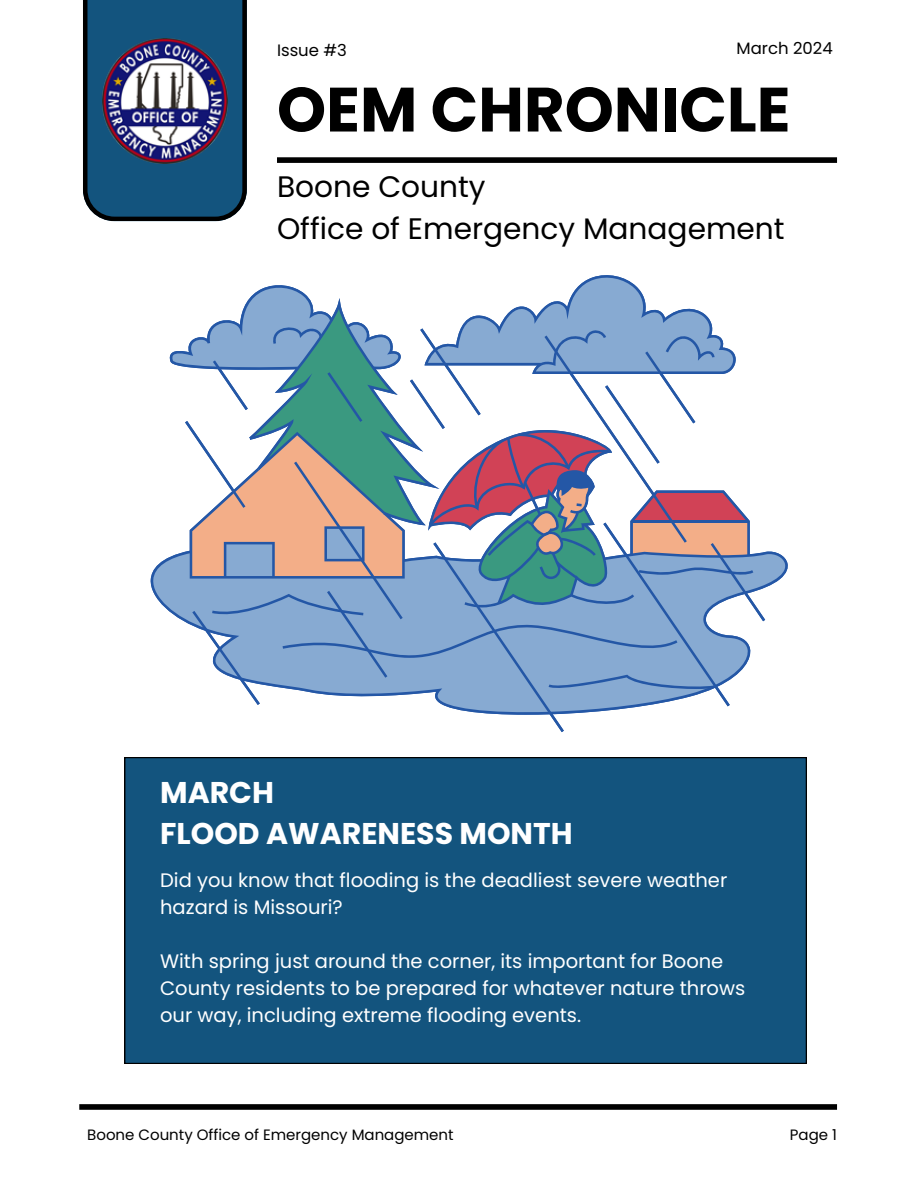
<style>
.page{position:relative;width:918px;height:1188px;background:#fff}
.page>*{position:absolute;margin:0;border:0;box-sizing:border-box;transform-origin:0 0}
.t1{font:700 62.55px "Poppins";color:#000}
.t2{font:700 30px/41.7px "Poppins";color:#fff}
.t3{font:29.7px/41.2px "Poppins";color:#000}
.t4{font:19.5px/27px "Poppins";color:#fff}
.t5{font:16.5px "Poppins";color:#000}
.t6{font:15px "Poppins";color:#000}
</style>
<div class="page">
<svg style="left:83px;top:0;width:164px;height:221px;background:#154c70"></svg>
<div style="left:277px;top:157px;width:560px;height:6px;background:#000"></div>
<div style="left:79px;top:1104px;width:758px;height:6px;background:#000"></div>
<img style="left:103px;top:39px;width:125px;height:124px">
<div style="left:124px;top:757px;width:683px;height:307px;background:#13547e"></div>
<svg style="left:150px;top:558px;width:18px;height:52px"></svg>
<svg style="left:168px;top:275px;width:620px;height:457px"></svg>
<p class="t5" style="left:277px;top:38px;width:72px">Issue #3</p>
<h4 class="t5" style="left:737px;top:37px;width:98px">March 2024</h4>
<p class="t1" style="left:277px;top:66px;width:515px">OEM CHRONICLE</p>
<p class="t3" style="left:277px;top:166px;width:509px">Boone County<br>Office of Emergency Management</p>
<h1 class="t2" style="left:160px;top:771px;width:414px">MARCH<br>FLOOD AWARENESS MONTH</h1>
<h2 class="t4" style="left:160px;top:866px;width:569px">Did you know that flooding is the deadliest severe weather hazard is Missouri?</h2>
<h4 class="t4" style="left:160px;top:947px;width:587px">With spring just around the corner, its important for Boone<br>County residents to be prepared for whatever nature throws our way, including extreme flooding events.</h4>
<h3 class="t6" style="left:87px;top:1124px;width:368px">Boone County Office of Emergency Management</h3>
<h3 class="t6" style="left:790px;top:1124px;width:49px">Page 1</h3>
</div>
